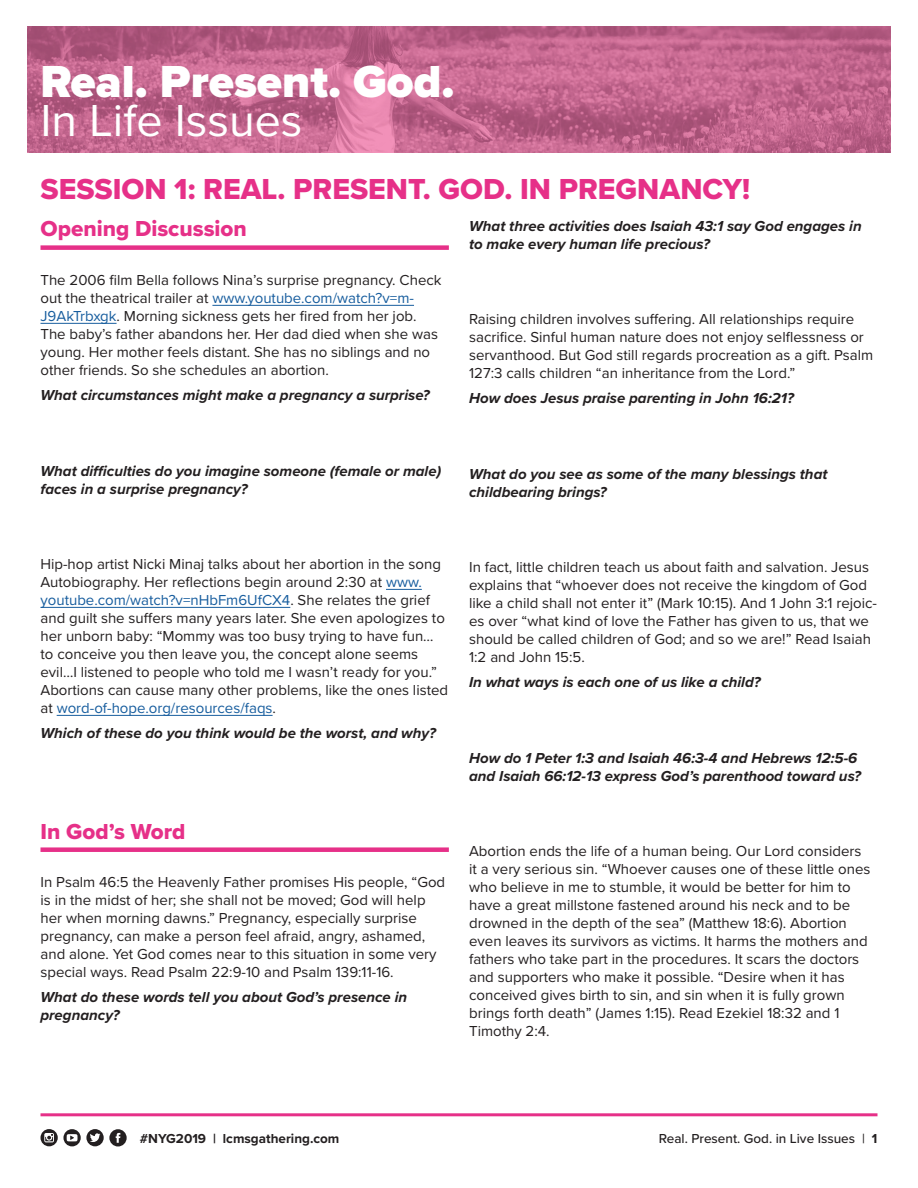
<style>
.page{position:relative;width:918px;height:1188px;background:#fff}
.page>*{position:absolute;margin:0;border:0;box-sizing:border-box;transform-origin:0 0}
.t1{font:900 46.5px "Proxima Nova";color:#fff}
.t2{font:46.5px "Proxima Nova";color:#fff}
.t3{font:30px "Proxima Nova Extrabld";color:#e63088}
.t4{font:22.5px "Proxima Nova Extrabld";color:#e63088}
.t5{font:15px/18px "Proxima Nova";color:#231f20}
.t6{font:italic 700 15px/18px "Proxima Nova";color:#231f20}
.t7{font:500 13.5px "Proxima Nova";color:#231f20}
.t8{font:700 13.5px "Proxima Nova";color:#231f20}
.s1{color:#175d9e}
.s2{font-weight:700}
</style>
<div class="page">
<img style="left:27px;top:27px;width:864px;height:126px">
<hr style="left:40px;top:1113px;width:838px;height:3px;background:#e63088">
<svg style="left:40px;top:1129px;width:87px;height:17px"></svg>
<div style="left:40px;top:245px;width:409px;height:5px;background:#e63088"></div>
<hr style="left:212px;top:305px;width:202px;height:1px;background:#175d9e">
<hr style="left:40px;top:323px;width:77px;height:1px;background:#175d9e">
<hr style="left:386px;top:589px;width:36px;height:1px;background:#175d9e">
<hr style="left:40px;top:607px;width:250px;height:1px;background:#175d9e">
<hr style="left:57px;top:715px;width:216px;height:1px;background:#175d9e">
<div style="left:40px;top:847px;width:409px;height:5px;background:#e63088"></div>
<h1 class="t1" style="left:40px;top:47px;width:416px">Real. Present. God.</h1>
<h1 class="t2" style="left:40px;top:86px;width:264px">In Life Issues</h1>
<h2 class="t3" style="left:40px;top:167px;width:711px">SESSION 1: REAL. PRESENT. GOD. IN PREGNANCY!</h2>
<p class="t6" style="left:469px;top:216px;width:394px">What three activities does Isaiah 43:1 say God engages in to make every human life precious?</p>
<h3 class="t4" style="left:40px;top:212px;width:208px">Opening Discussion</h3>
<p class="t5" style="left:40px;top:270px;width:403px">The 2006 film Bella follows Nina’s surprise pregnancy. Check out the theatrical trailer at <span class="s1">www.youtube.com/watch?v=m-J9AkTrbxgk</span>. Morning sickness gets her fired from her job.<br>The baby’s father abandons her. Her dad died when she was young. Her mother feels distant. She has no siblings and no other friends. So she schedules an abortion.</p>
<p class="t6" style="left:40px;top:386px;width:391px">What circumstances might make a pregnancy a surprise?</p>
<p class="t5" style="left:469px;top:309px;width:406px">Raising children involves suffering. All relationships require sacrifice. Sinful human nature does not enjoy selflessness or servanthood. But God still regards procreation as a gift. Psalm 127:3 calls children “an inheritance from the Lord.”</p>
<p class="t6" style="left:469px;top:389px;width:326px">How does Jesus praise parenting in John 16:21?</p>
<p class="t6" style="left:40px;top:461px;width:402px">What difficulties do you imagine someone (female or male) faces in a surprise pregnancy?</p>
<p class="t6" style="left:469px;top:464px;width:360px">What do you see as some of the many blessings that childbearing brings?</p>
<p class="t5" style="left:40px;top:554px;width:409px">Hip-hop artist Nicki Minaj talks about her abortion in the song Autobiography. Her reflections begin around 2:30 at <span class="s1">www. youtube.com/watch?v=nHbFm6UfCX4</span>. She relates the grief and guilt she suffers many years later. She even apologizes to her unborn baby: “Mommy was too busy trying to have fun… to conceive you then leave you, the concept alone seems evil…I listened to people who told me I wasn’t ready for you.” Abortions can cause many other problems, like the ones listed at <span class="s1">word-of-hope.org/resources/faqs</span>.</p>
<p class="t6" style="left:40px;top:724px;width:397px">Which of these do you think would be the worst, and why?</p>
<h3 class="t4" style="left:40px;top:814px;width:147px">In God’s Word</h3>
<p class="t5" style="left:40px;top:872px;width:406px">In Psalm 46:5 the Heavenly Father promises His people, “God is in the midst of her; she shall not be moved; God will help her when morning dawns.” Pregnancy, especially surprise pregnancy, can make a person feel afraid, angry, ashamed, and alone. Yet God comes near to this situation in some very special ways. Read Psalm 22:9-10 and Psalm 139:11-16.</p>
<p class="t6" style="left:40px;top:988px;width:368px">What do these words tell you about God’s presence in pregnancy?</p>
<p class="t5" style="left:469px;top:557px;width:410px">In fact, little children teach us about faith and salvation. Jesus explains that “whoever does not receive the kingdom of God like a child shall not enter it” (Mark 10:15). And 1 John 3:1 rejoic&shy;es over “what kind of love the Father has given to us, that we should be called children of God; and so we are!” Read Isaiah 1:2 and John 15:5.</p>
<p class="t6" style="left:469px;top:673px;width:293px">In what ways is each one of us like a child?</p>
<p class="t6" style="left:469px;top:748px;width:393px">How do 1 Peter 1:3 and Isaiah 46:3-4 and Hebrews 12:5-6 and Isaiah 66:12-13 express God’s parenthood toward us?</p>
<p class="t5" style="left:469px;top:841px;width:403px">Abortion ends the life of a human being. Our Lord considers it a very serious sin. “Whoever causes one of these little ones who believe in me to stumble, it would be better for him to have a great millstone fastened around his neck and to be drowned in the depth of the sea” (Matthew 18:6). Abortion even leaves its survivors as victims. It harms the mothers and fathers who take part in the procedures. It scars the doctors and supporters who make it possible. “Desire when it has conceived gives birth to sin, and sin when it is fully grown brings forth death” (James 1:15). Read Ezekiel 18:32 and 1<br>Timothy 2:4.</p>
<p class="t8" style="left:140px;top:1129px;width:201px">#NYG2019 | lcmsgathering.com</p>
<p class="t7" style="left:659px;top:1129px;width:220px">Real. Present. God. in Live Issues | <span class="s2">1</span></p>
</div>
